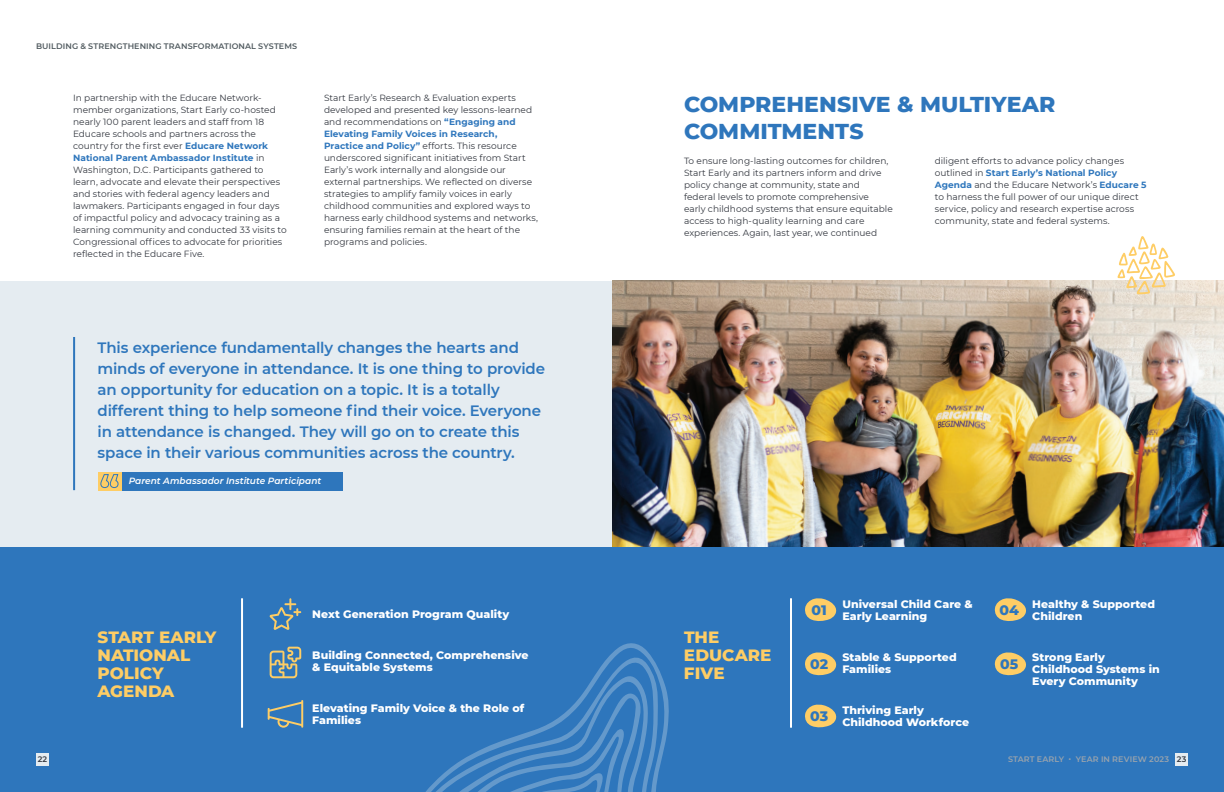
<style>
.page{position:relative;width:1224px;height:792px;background:#fff}
.page>*{position:absolute;margin:0;border:0;box-sizing:border-box;transform-origin:0 0}
.t1{font:800 22px/26.4px "Montserrat";letter-spacing:.005em;color:#2e76bc}
.t2{font:800 16.7px/18px "Montserrat";letter-spacing:.005em;color:#fecd65}
.t3{font:600 15px/21px "Montserrat";letter-spacing:-.01em;color:#2e76bc}
.t4{font:800 14px "Montserrat";color:#2e76bc}
.t5{font:800 11px/12px "Montserrat";letter-spacing:.005em;color:#fff}
.t6{font:9px/12px "Montserrat";color:#343840}
.t7{font:italic 600 9px "Montserrat";color:#fff}
.t8{font:600 8px "Montserrat";letter-spacing:.015em;color:#505a5f}
.t9{font:600 8px "Montserrat";letter-spacing:.015em;color:#99a3ad}
.t10{font:600 8px "Montserrat";color:#343840}
.s1{font-weight:700;color:#2e76bc}
.s2{color:#343840}
</style>
<div class="page">
<div style="left:0;top:546px;width:1224px;height:246px;background:#2e76bc"></div>
<div style="left:0;top:281px;width:612px;height:265px;background:#e5ecf1"></div>
<hr style="left:73px;top:337px;width:2px;height:153px;background:#2e76bc">
<hr style="left:241px;top:598px;width:2px;height:130px;background:#fff">
<hr style="left:790px;top:598px;width:2px;height:130px;background:#fff">
<div style="left:122px;top:472px;width:221px;height:18px;background:#2e76bc"></div>
<div style="left:98px;top:472px;width:24px;height:18px;background:#fecd65"></div>
<svg style="left:100px;top:474px;width:19px;height:15px"></svg>
<svg style="left:805px;top:598px;width:32px;height:23px"></svg>
<svg style="left:994px;top:598px;width:32px;height:23px"></svg>
<svg style="left:805px;top:652px;width:32px;height:24px"></svg>
<svg style="left:994px;top:652px;width:32px;height:24px"></svg>
<svg style="left:805px;top:704px;width:32px;height:24px"></svg>
<svg style="left:658px;top:668px;width:11px;height:106px"></svg>
<svg style="left:596px;top:643px;width:62px;height:149px"></svg>
<svg style="left:426px;top:674px;width:223px;height:118px"></svg>
<img style="left:612px;top:281px;width:612px;height:265px">
<svg style="left:1117px;top:236px;width:59px;height:59px"></svg>
<svg style="left:268px;top:700px;width:35px;height:28px"></svg>
<svg style="left:270px;top:647px;width:31px;height:31px"></svg>
<svg style="left:269px;top:598px;width:32px;height:32px"></svg>
<div style="left:1175px;top:753px;width:13px;height:13px;background:#e5ecf1"></div>
<div style="left:36px;top:753px;width:13px;height:13px;background:#e5ecf1"></div>
<p class="t8" style="left:36px;top:42px;width:263px">BUILDING &amp; STRENGTHENING TRANSFORMATIONAL SYSTEMS</p>
<p class="t6" style="left:73px;top:92px;width:215px">In partnership with the Educare Network&shy;member organizations, Start Early co-hosted nearly 100 parent leaders and staff from 18<br>Educare schools and partners across the country for the first ever <span class="s1">Educare Network National Parent Ambassador Institute</span> in Washington, D.C. Participants gathered to learn, advocate and elevate their perspectives and stories with federal agency leaders and lawmakers. Participants engaged in four days of impactful policy and advocacy training as a learning community and conducted 33 visits to Congressional offices to advocate for priorities reflected in the Educare Five.</p>
<p class="t6" style="left:324px;top:92px;width:216px">Start Early’s Research &amp; Evaluation experts developed and presented key lessons-learned and recommendations on <span class="s1">“Engaging and Elevating Family Voices in Research, Practice and Policy”</span> efforts. This resource underscored significant initiatives from Start Early’s work internally and alongside our external partnerships. We reflected on diverse strategies to amplify family voices in early childhood communities and explored ways to harness early childhood systems and networks, ensuring families remain at the heart of the programs and policies.</p>
<p class="t3" style="left:98px;top:337px;width:449px">This experience fundamentally changes the hearts and minds of everyone in attendance. It is one thing to provide an opportunity for education on a topic. It is a totally different thing to help someone find their voice. Everyone in attendance is changed. They will go on to create this space in their various communities across the country.</p>
<p class="t7" style="left:129px;top:477px;width:194px">Parent Ambassador Institute Participant</p>
<h1 class="t1" style="left:684px;top:92px;width:373px">COMPREHENSIVE &amp; MULTIYEAR<br>COMMITMENTS</h1>
<p class="t6" style="left:684px;top:155px;width:210px">To ensure long-lasting outcomes for children, Start Early and its partners inform and drive policy change at community, state and federal levels to promote comprehensive<br>early childhood systems that ensure equitable access to high-quality learning and care experiences. Again, last year, we continued</p>
<p class="t6" style="left:935px;top:155px;width:213px">diligent efforts to advance policy changes outlined in <span class="s1">Start Early’s National Policy Agenda</span> and the Educare Network’s <span class="s1">Educare 5 </span>to harness the full power of our unique direct service, policy and research expertise across community, state and federal systems.</p>
<p class="t5" style="left:312px;top:609px;width:199px">Next Generation Program Quality</p>
<p class="t5" style="left:312px;top:650px;width:218px">Building Connected, Comprehensive &amp; Equitable Systems</p>
<p class="t5" style="left:312px;top:702px;width:214px">Elevating Family Voice &amp; the Role of<br>Families</p>
<h2 class="t2" style="left:98px;top:629px;width:120px">START EARLY<br>NATIONAL<br>POLICY<br>AGENDA</h2>
<h2 class="t2" style="left:684px;top:629px;width:89px">THE<br>EDUCARE<br>FIVE</h2>
<p class="t5" style="left:842px;top:599px;width:132px">Universal Child Care &amp;<br>Early Learning</p>
<p class="t5" style="left:842px;top:652px;width:116px">Stable &amp; Supported<br>Families</p>
<p class="t5" style="left:842px;top:705px;width:128px">Thriving Early<br>Childhood Workforce</p>
<h3 class="t4" style="left:812px;top:603px;width:17px">01</h3>
<h3 class="t4" style="left:999px;top:603px;width:21px">04</h3>
<h3 class="t4" style="left:810px;top:657px;width:20px">02</h3>
<h3 class="t4" style="left:1000px;top:657px;width:20px">05</h3>
<h3 class="t4" style="left:810px;top:710px;width:20px">03</h3>
<p class="t5" style="left:1032px;top:599px;width:124px">Healthy &amp; Supported<br>Children</p>
<p class="t5" style="left:1032px;top:652px;width:129px">Strong Early<br>Childhood Systems in<br>Every Community</p>
<p class="t10" style="left:38px;top:755px;width:11px">22</p>
<p class="t9" style="left:1008px;top:753px;width:180px">START EARLY • YEAR IN REVIEW 2023 <span class="s2">23</span></p>
</div>
